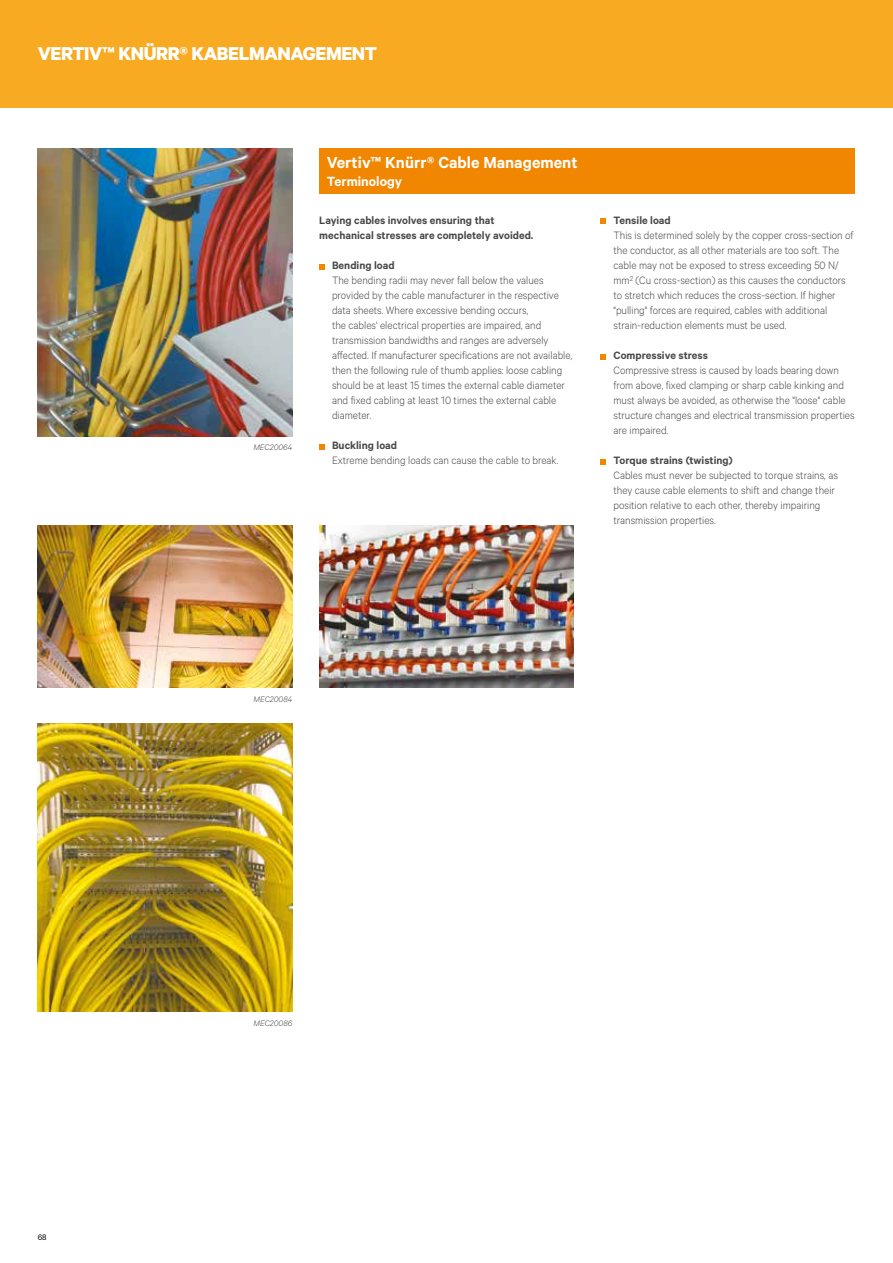
<style>
.page{position:relative;width:893px;height:1263px;background:#fff}
.page>*{position:absolute;margin:0;border:0;box-sizing:border-box;transform-origin:0 0}
.t1{font:700 21px "Calibre";letter-spacing:-.02em;color:#fff}
.t2{font:600 18px "Calibre";color:#fff}
.t3{font:600 15px "Calibre";color:#fff}
.t4{font:300 12px/15px "Calibre";color:#494948;scale:.95 1}
.t5{font:600 12px/15px "Calibre";color:#494948}
.t6{font:italic 300 9px "Calibre";color:#494948}
.t7{font:9px "Calibre";color:#000}
</style>
<div class="page">
<div style="left:0;top:0;width:893px;height:108px;background:#f8ab22"></div>
<div style="left:319px;top:149px;width:536px;height:45px;background:#f18700"></div>
<svg style="left:319px;top:264px;width:6px;height:5px"></svg>
<svg style="left:319px;top:444px;width:6px;height:5px"></svg>
<svg style="left:601px;top:219px;width:5px;height:5px"></svg>
<svg style="left:601px;top:354px;width:5px;height:5px"></svg>
<svg style="left:601px;top:459px;width:5px;height:5px"></svg>
<img style="left:38px;top:149px;width:254px;height:288px">
<img style="left:319px;top:525px;width:255px;height:162px">
<img style="left:38px;top:525px;width:254px;height:162px">
<img style="left:38px;top:723px;width:254px;height:288px">
<h1 class="t1" style="left:38px;top:41px;width:341px">VERTIV™ KNÜRR® KABELMANAGEMENT</h1>
<p class="t6" style="left:253px;top:442px;width:40px">MEC20064</p>
<h2 class="t2" style="left:327px;top:152px;width:252px">Vertiv™ Knürr® Cable Management</h2>
<p class="t3" style="left:327px;top:172px;width:77px">Terminology</p>
<p class="t5" style="left:319px;top:213px;width:216px">Laying cables involves ensuring that mechanical stresses are completely avoided.</p>
<p class="t5" style="left:332px;top:258px;width:64px">Bending load</p>
<p class="t4" style="left:332px;top:272px;width:254px">The bending radii may never fall below the values provided by the cable manufacturer in the respective data sheets. Where excessive bending occurs,<br>the cables' electrical properties are impaired, and transmission bandwidths and ranges are adversely affected. If manufacturer specifications are not available, then the following rule of thumb applies: loose cabling should be at least 15 times the external cable diameter and fixed cabling at least 10 times the external cable diameter.</p>
<p class="t5" style="left:332px;top:438px;width:67px">Buckling load</p>
<p class="t4" style="left:332px;top:452px;width:240px">Extreme bending loads can cause the cable to break.</p>
<p class="t5" style="left:613px;top:213px;width:59px">Tensile load</p>
<p class="t4" style="left:613px;top:227px;width:254px">This is determined solely by the copper cross-section of the conductor, as all other materials are too soft. The cable may not be exposed to stress exceeding 50 N/ mm<sup>2</sup> (Cu cross-section) as this causes the conductors to stretch which reduces the cross-section. If higher "pulling" forces are required, cables with additional strain-reduction elements must be used.</p>
<p class="t5" style="left:613px;top:348px;width:96px">Compressive stress</p>
<p class="t4" style="left:613px;top:362px;width:255px">Compressive stress is caused by loads bearing down from above, fixed clamping or sharp cable kinking and must always be avoided, as otherwise the "loose" cable structure changes and electrical transmission properties are impaired.</p>
<p class="t5" style="left:613px;top:453px;width:121px">Torque strains (twisting)</p>
<p class="t4" style="left:613px;top:467px;width:238px">Cables must never be subjected to torque strains, as they cause cable elements to shift and change their position relative to each other, thereby impairing transmission properties.</p>
<p class="t6" style="left:253px;top:694px;width:40px">MEC20084</p>
<p class="t7" style="left:38px;top:1232px;width:10px">68</p>
<p class="t6" style="left:254px;top:1018px;width:40px">MEC20086</p>
</div>
